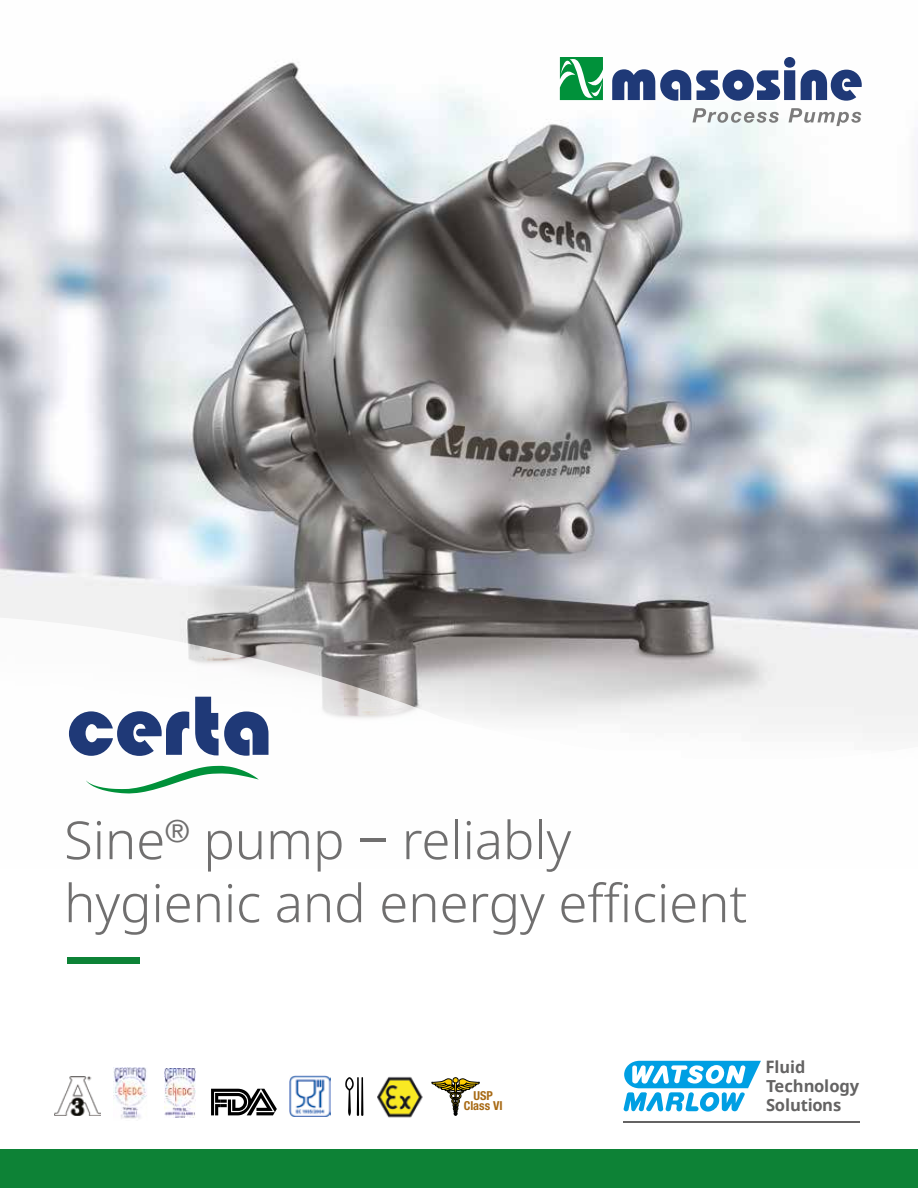
<style>
.page{position:relative;width:918px;height:1188px;background:#fff}
.page>*{position:absolute;margin:0;border:0;box-sizing:border-box;transform-origin:0 0}
.t1{font:300 52.5px/63px "Noto Sans";color:#706f6f}
.t2{font:700 16.5px/19px "Noto Sans";letter-spacing:-.01em;color:#646363}
.t3{font:700 condensed 12.3px/10.1px "Helvetica Neue LT Std";color:#a86a15;text-align:center}
.s1{font-weight:400}
.s2{font-size:17.1px}
</style>
<div class="page">
<img style="left:0;top:57px;width:918px;height:557px">
<svg style="left:0;top:614px;width:918px;height:180px"></svg>
<div style="left:67px;top:957px;width:73px;height:7px;background:#0d8236"></div>
<svg style="left:195px;top:697px;width:74px;height:59px"></svg>
<svg style="left:69px;top:711px;width:120px;height:45px"></svg>
<svg style="left:86px;top:766px;width:173px;height:27px"></svg>
<div style="left:0;top:1149px;width:918px;height:39px;background:#0d8236"></div>
<img style="left:114px;top:1067px;width:33px;height:52px">
<img style="left:290px;top:1076px;width:40px;height:40px">
<img style="left:54px;top:1076px;width:46px;height:39px">
<svg style="left:211px;top:1089px;width:66px;height:26px"></svg>
<img style="left:165px;top:1069px;width:30px;height:48px">
<img style="left:377px;top:1076px;width:46px;height:42px">
<svg style="left:345px;top:1077px;width:18px;height:39px"></svg>
<svg style="left:432px;top:1078px;width:48px;height:37px"></svg>
<hr style="left:623px;top:1121px;width:237px;height:2px;background:#646363">
<svg style="left:624px;top:1061px;width:137px;height:51px"></svg>
<svg style="left:692px;top:108px;width:87px;height:15px"></svg>
<svg style="left:789px;top:108px;width:72px;height:18px"></svg>
<svg style="left:801px;top:70px;width:61px;height:31px"></svg>
<svg style="left:612px;top:57px;width:183px;height:44px"></svg>
<svg style="left:560px;top:57px;width:43px;height:49px"></svg>
<p class="t1" style="left:64px;top:810px;width:685px">Sine<sup>®</sup> pump <span class="s1">‒</span> reliably hygienic and energy efficient</p>
<p class="t3" style="left:464px;top:1090px;width:41px">USP<br>Class VI</p>
<p class="t2" style="left:765px;top:1057px;width:95px"><span class="s2">F</span>luid<br>Technology<br>Solutions</p>
</div>
